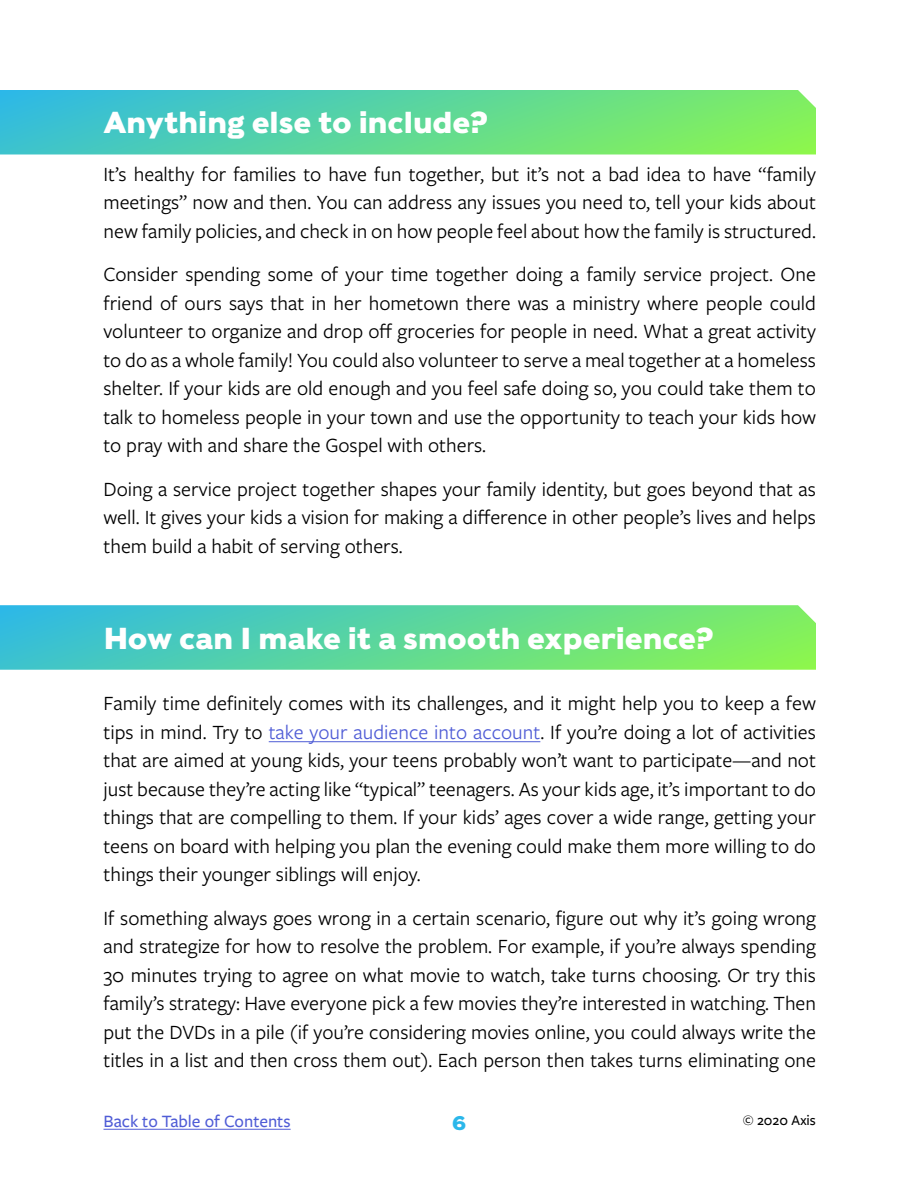
<style>
.page{position:relative;width:918px;height:1188px;background:#fff}
.page>*{position:absolute;margin:0;border:0;box-sizing:border-box;transform-origin:0 0}
.t1{font:700 30px "Caslons Egyptian";color:#fff}
.t2{font:21px/28.5px "Freight Sans Pro";color:#000;text-align:justify}
.t3{font:700 19.5px "Caslons Egyptian";color:#2bb7ea}
.t4{font:500 18px "Freight Sans Pro";color:#4f5cd6}
.t5{font:500 15px "Freight Sans Pro";color:#000}
.s1{color:#4f5cd6}
</style>
<div class="page">
<hr style="left:269px;top:741px;width:271px;height:1px;background:#4f5cd6">
<hr style="left:104px;top:1129px;width:187px;height:1px;background:#4f5cd6">
<svg style="left:0;top:90px;width:816px;height:64px;background:#5dd799"></svg>
<svg style="left:0;top:605px;width:816px;height:65px;background:#5ed79a"></svg>
<h1 class="t1" style="left:104px;top:103px;width:386px">Anything else to include?</h1>
<p class="t2" style="left:104px;top:159px;width:714px">It’s healthy for families to have fun together, but it’s not a bad idea to have “family meetings” now and then. You can address any issues you need to, tell your kids about new family policies, and check in on how people feel about how the family is structured.</p>
<p class="t2" style="left:104px;top:259px;width:714px">Consider spending some of your time together doing a family service project. One friend of ours says that in her hometown there was a ministry where people could volunteer to organize and drop off groceries for people in need. What a great activity to do as a whole family! You could also volunteer to serve a meal together at a homeless shelter. If your kids are old enough and you feel safe doing so, you could take them to talk to homeless people in your town and use the opportunity to teach your kids how to pray with and share the Gospel with others.</p>
<p class="t2" style="left:104px;top:474px;width:714px">Doing a service project together shapes your family identity, but goes beyond that as well. It gives your kids a vision for making a difference in other people’s lives and helps them build a habit of serving others.</p>
<h1 class="t1" style="left:104px;top:618px;width:612px">How can I make it a smooth experience?</h1>
<p class="t2" style="left:104px;top:688px;width:714px">Family time definitely comes with its challenges, and it might help you to keep a few tips in mind. Try to <span class="s1">take your audience into account</span>. If you’re doing a lot of activities that are aimed at young kids, your teens probably won’t want to participate—and not just because they’re acting like “typical” teenagers. As your kids age, it’s important to do things that are compelling to them. If your kids’ ages cover a wide range, getting your teens on board with helping you plan the evening could make them more willing to do things their younger siblings will enjoy.</p>
<p class="t2" style="left:104px;top:903px;width:714px">If something always goes wrong in a certain scenario, figure out why it’s going wrong and strategize for how to resolve the problem. For example, if you’re always spending 30 minutes trying to agree on what movie to watch, take turns choosing. Or try this family’s strategy: Have everyone pick a few movies they’re interested in watching. Then put the DVDs in a pile (if you’re considering movies online, you could always write the titles in a list and then cross them out). Each person then takes turns eliminating one</p>
<p class="t4" style="left:104px;top:1109px;width:189px">Back to Table of Contents</p>
<p class="t3" style="left:452px;top:1110px;width:15px">6</p>
<p class="t5" style="left:743px;top:1110px;width:75px">© 2020 Axis</p>
</div>
